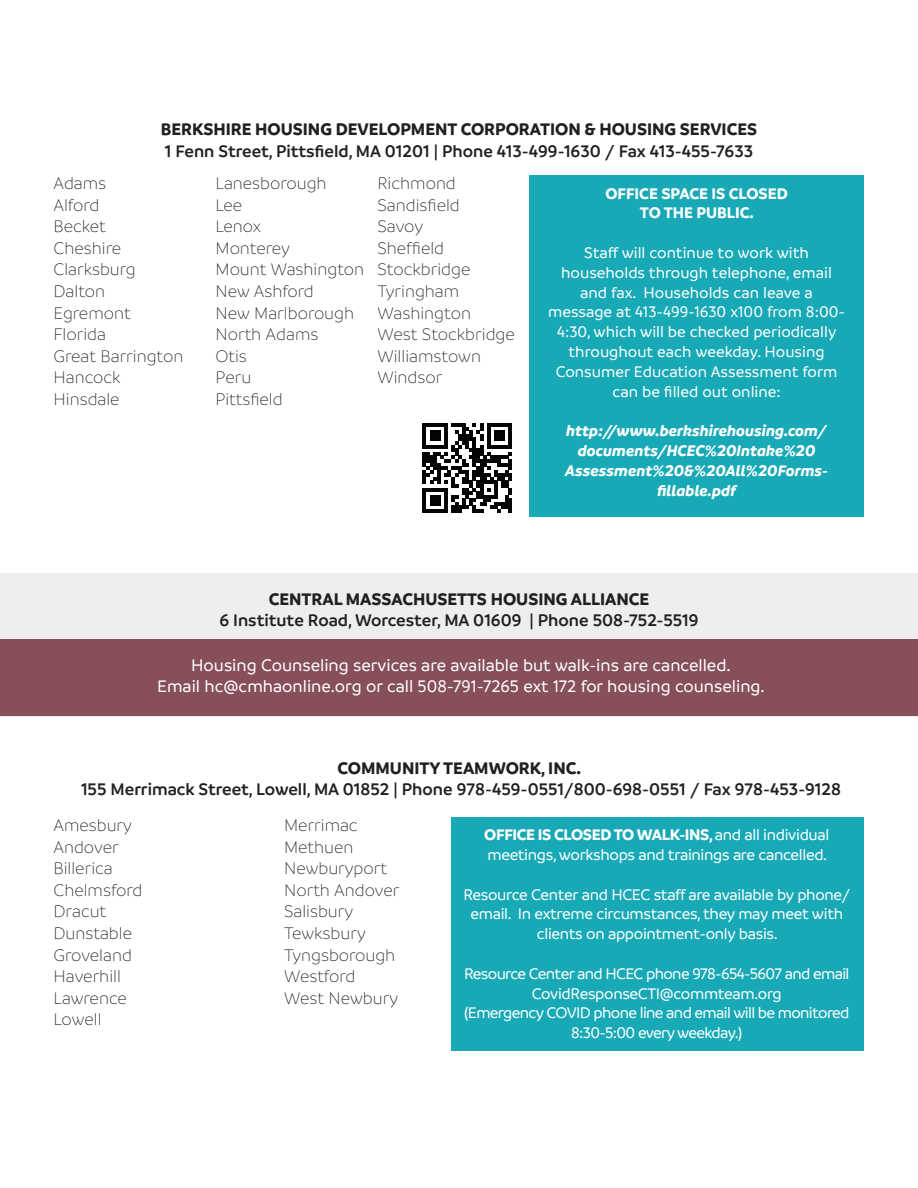
<style>
.page{position:relative;width:918px;height:1188px;background:#fff}
.page>*{position:absolute;margin:0;border:0;box-sizing:border-box;transform-origin:0 0}
.t1{font:300 18px/21.6px "Branding";color:#231f20}
.t2{font:600 18px "Branding";color:#231f20}
.t3{font:500 18px/21.6px "Branding";color:#fff;text-align:center}
.t4{font:700 18px "Branding";color:#231f20}
.t5{font:500 16.5px/19.8px "Branding";color:#fff;text-align:center}
.t6{font:500 16.5px/19.8px "Branding";letter-spacing:-.02em;color:#fff}
.t7{font:500 16.5px/19.8px "Branding";letter-spacing:-.04em;color:#fff;text-align:center}
.t8{font:italic 700 16.5px/19.8px "Branding";color:#fff;text-align:center}
.t9{font:700 16.5px/19.8px "Branding";color:#fff;text-align:center}
.s1{font-weight:700}
</style>
<div class="page">
<div style="left:0;top:573px;width:918px;height:143px;background:#eeeeef"></div>
<div style="left:0;top:640px;width:918px;height:76px;background:#864f5a"></div>
<div style="left:529px;top:175px;width:335px;height:341px;background:#18a9b7"></div>
<div style="left:451px;top:817px;width:413px;height:233px;background:#18a9b7"></div>
<svg style="left:423px;top:423px;width:89px;height:90px"></svg>
<p class="t4" style="left:161px;top:119px;width:598px">BERKSHIRE HOUSING DEVELOPMENT CORPORATION &amp; HOUSING SERVICES</p>
<p class="t2" style="left:165px;top:141px;width:590px">1 Fenn Street, Pittsfield, MA 01201 | Phone 413-499-1630 / Fax 413-455-7633</p>
<p class="t1" style="left:54px;top:173px;width:54px">Adams</p>
<p class="t1" style="left:216px;top:173px;width:113px">Lanesborough</p>
<p class="t1" style="left:378px;top:173px;width:80px">Richmond</p>
<p class="t1" style="left:54px;top:194px;width:47px">Alford</p>
<p class="t1" style="left:216px;top:194px;width:28px">Lee</p>
<p class="t1" style="left:378px;top:194px;width:84px">Sandisfield</p>
<p class="t1" style="left:54px;top:216px;width:54px">Becket</p>
<p class="t1" style="left:216px;top:216px;width:47px">Lenox</p>
<p class="t1" style="left:378px;top:216px;width:47px">Savoy</p>
<p class="t1" style="left:54px;top:237px;width:69px">Cheshire</p>
<p class="t1" style="left:216px;top:237px;width:76px">Monterey</p>
<p class="t1" style="left:378px;top:237px;width:68px">Sheffield</p>
<p class="t1" style="left:54px;top:259px;width:84px">Clarksburg</p>
<p class="t1" style="left:216px;top:259px;width:256px">Mount Washington Stockbridge</p>
<p class="t1" style="left:54px;top:281px;width:53px">Dalton</p>
<p class="t1" style="left:216px;top:281px;width:100px">New Ashford</p>
<p class="t1" style="left:378px;top:281px;width:83px">Tyringham</p>
<p class="t1" style="left:54px;top:302px;width:79px">Egremont</p>
<p class="t1" style="left:216px;top:302px;width:140px">New Marlborough</p>
<p class="t1" style="left:378px;top:302px;width:95px">Washington</p>
<p class="t1" style="left:54px;top:324px;width:54px">Florida</p>
<p class="t1" style="left:216px;top:324px;width:104px">North Adams</p>
<p class="t1" style="left:378px;top:324px;width:139px">West Stockbridge</p>
<p class="t1" style="left:54px;top:345px;width:131px">Great Barrington</p>
<p class="t1" style="left:216px;top:345px;width:33px">Otis</p>
<p class="t1" style="left:378px;top:345px;width:105px">Williamstown</p>
<p class="t1" style="left:54px;top:367px;width:69px">Hancock</p>
<p class="t1" style="left:216px;top:367px;width:37px">Peru</p>
<p class="t1" style="left:378px;top:367px;width:66px">Windsor</p>
<p class="t1" style="left:54px;top:389px;width:68px">Hinsdale</p>
<p class="t1" style="left:216px;top:389px;width:69px">Pittsfield</p>
<p class="t9" style="left:605px;top:183px;width:184px">OFFICE SPACE IS CLOSED<br>TO THE PUBLIC.</p>
<p class="t5" style="left:548px;top:243px;width:298px">Staff will continue to work with households through telephone, email and fax. Households can leave a message at 413-499-1630 x100 from 8:00- 4:30, which will be checked periodically throughout each weekday. Housing Consumer Education Assessment form can be filled out online:</p>
<p class="t8" style="left:565px;top:421px;width:264px">http://www.berkshirehousing.com/ documents/HCEC%20Intake%20<br>Assessment%20&amp;%20All%20Forms&shy;fillable.pdf</p>
<p class="t4" style="left:269px;top:588px;width:382px">CENTRAL MASSACHUSETTS HOUSING ALLIANCE</p>
<p class="t2" style="left:219px;top:611px;width:481px">6 Institute Road, Worcester, MA 01609 | Phone 508-752-5519</p>
<p class="t3" style="left:157px;top:654px;width:609px">Housing Counseling services are available but walk-ins are cancelled.<br>Email hc@cmhaonline.org or call 508-791-7265 ext 172 for housing counseling.</p>
<p class="t4" style="left:338px;top:758px;width:245px">COMMUNITY TEAMWORK, INC.</p>
<p class="t2" style="left:81px;top:780px;width:761px">155 Merrimack Street, Lowell, MA 01852 | Phone 978-459-0551/800-698-0551 / Fax 978-453-9128</p>
<p class="t1" style="left:54px;top:815px;width:90px">Amesbury<br>Andover<br>Billerica<br>Chelmsford<br>Dracut<br>Dunstable<br>Groveland<br>Haverhill<br>Lawrence<br>Lowell</p>
<p class="t1" style="left:284px;top:815px;width:117px">Merrimac<br>Methuen<br>Newburyport<br>North Andover<br>Salisbury<br>Tewksbury<br>Tyngsborough<br>Westford<br>West Newbury</p>
<p class="t6" style="left:484px;top:825px;width:347px"><span class="s1">OFFICE IS CLOSED TO WALK-INS,</span> and all individual meetings, workshops and trainings are cancelled.</p>
<p class="t6" style="left:463px;top:884px;width:388px;text-align:center">Resource Center and HCEC staff are available by phone/ email. In extreme circumstances, they may meet with clients on appointment-only basis.</p>
<p class="t7" style="left:464px;top:964px;width:387px">Resource Center and HCEC phone 978-654-5607 and email CovidResponseCTI@commteam.org<br>(Emergency COVID phone line and email will be monitored 8:30-5:00 every weekday.)</p>
</div>
